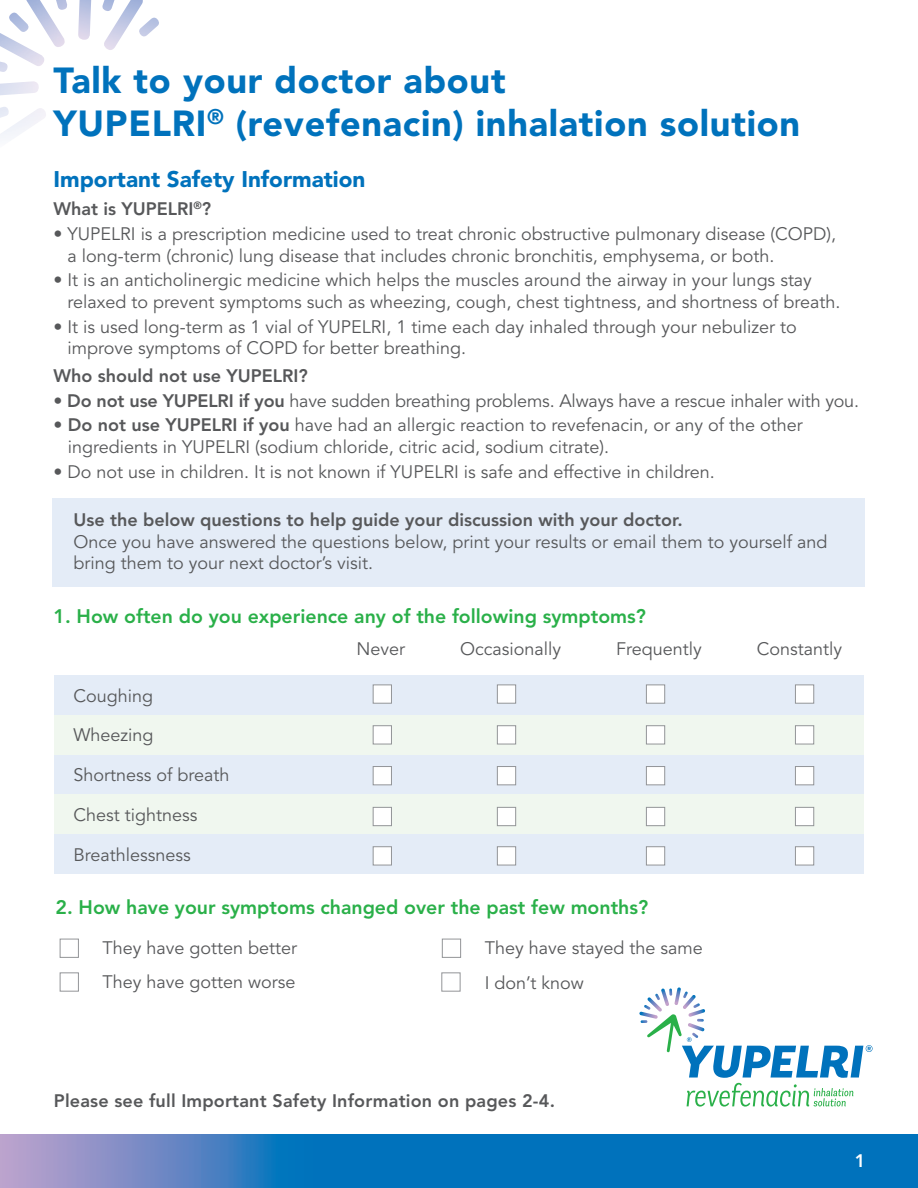
<style>
.page{position:relative;width:918px;height:1188px;background:#fff}
.page>*{position:absolute;margin:0;border:0;box-sizing:border-box;transform-origin:0 0}
.t1{font:900 36px/43.2px "Avenir LT Std";letter-spacing:.02em;color:#0072bc}
.t2{font:900 22.5px "Avenir LT Std";color:#0072bc}
.t3{font:800 19.5px "Avenir LT Std";color:#2ab049}
.t4{font:18px/21.6px "Avenir LT Std";color:#57585a}
.t5{font:800 18px "Avenir LT Std";color:#57585a}
.t6{font:800 18px "Avenir LT Std";color:#fff}
.s1{font-weight:800}
</style>
<div class="page">
<div style="left:52px;top:498px;width:814px;height:89px;background:#e4ecf7"></div>
<div style="left:54px;top:675px;width:810px;height:40px;background:#e4ecf7"></div>
<div style="left:54px;top:755px;width:810px;height:39px;background:#e4ecf7"></div>
<div style="left:54px;top:834px;width:810px;height:40px;background:#e4ecf7"></div>
<div style="left:54px;top:715px;width:810px;height:40px;background:#f0f7ef"></div>
<div style="left:54px;top:794px;width:810px;height:40px;background:#f0f7ef"></div>
<svg style="left:0;top:0;width:155px;height:138px"></svg>
<img style="left:137px;top:18px;width:22px;height:18px">
<svg style="left:0;top:1134px;width:918px;height:54px"></svg>
<div style="left:373px;top:685px;width:19px;height:19px;background:#fff;border:1px solid #939598"></div>
<div style="left:646px;top:685px;width:19px;height:19px;background:#fff;border:1px solid #939598"></div>
<div style="left:497px;top:685px;width:19px;height:19px;background:#fff;border:1px solid #939598"></div>
<div style="left:795px;top:685px;width:19px;height:19px;background:#fff;border:1px solid #939598"></div>
<div style="left:373px;top:766px;width:19px;height:19px;background:#fff;border:1px solid #939598"></div>
<div style="left:646px;top:766px;width:19px;height:19px;background:#fff;border:1px solid #939598"></div>
<div style="left:497px;top:766px;width:19px;height:19px;background:#fff;border:1px solid #939598"></div>
<div style="left:795px;top:766px;width:19px;height:19px;background:#fff;border:1px solid #939598"></div>
<div style="left:373px;top:725px;width:19px;height:19px;background:#fff;border:1px solid #939598"></div>
<div style="left:646px;top:725px;width:19px;height:19px;background:#fff;border:1px solid #939598"></div>
<div style="left:497px;top:725px;width:19px;height:19px;background:#fff;border:1px solid #939598"></div>
<div style="left:795px;top:725px;width:19px;height:19px;background:#fff;border:1px solid #939598"></div>
<div style="left:373px;top:807px;width:19px;height:19px;background:#fff;border:1px solid #939598"></div>
<div style="left:646px;top:807px;width:19px;height:19px;background:#fff;border:1px solid #939598"></div>
<div style="left:497px;top:807px;width:19px;height:19px;background:#fff;border:1px solid #939598"></div>
<div style="left:795px;top:807px;width:19px;height:19px;background:#fff;border:1px solid #939598"></div>
<div style="left:373px;top:846px;width:19px;height:19px;background:#fff;border:1px solid #939598"></div>
<div style="left:646px;top:846px;width:19px;height:19px;background:#fff;border:1px solid #939598"></div>
<div style="left:497px;top:846px;width:19px;height:19px;background:#fff;border:1px solid #939598"></div>
<div style="left:795px;top:846px;width:19px;height:19px;background:#fff;border:1px solid #939598"></div>
<div style="left:60px;top:939px;width:19px;height:19px;background:#fff;border:1px solid #939598"></div>
<div style="left:60px;top:972px;width:19px;height:20px;background:#fff;border:1px solid #939598"></div>
<div style="left:442px;top:939px;width:19px;height:19px;background:#fff;border:1px solid #939598"></div>
<div style="left:441px;top:972px;width:19px;height:20px;background:#fff;border:1px solid #939598"></div>
<svg style="left:639px;top:987px;width:234px;height:120px"></svg>
<h1 class="t1" style="left:54px;top:59px;width:748px">Talk to your doctor about<br>YUPELRI<sup>®</sup> (revefenacin) inhalation solution</h1>
<p class="t2" style="left:54px;top:165px;width:313px">Important Safety Information</p>
<p class="t5" style="left:54px;top:198px;width:159px">What is YUPELRI<sup>®</sup>?</p>
<p class="t4" style="left:68px;top:224px;width:770px;text-indent:-14px">• YUPELRI is a prescription medicine used to treat chronic obstructive pulmonary disease (COPD), a long-term (chronic) lung disease that includes chronic bronchitis, emphysema, or both.</p>
<p class="t4" style="left:68px;top:270px;width:775px;text-indent:-14px">• It is an anticholinergic medicine which helps the muscles around the airway in your lungs stay relaxed to prevent symptoms such as wheezing, cough, chest tightness, and shortness of breath.</p>
<p class="t4" style="left:68px;top:316px;width:731px;text-indent:-14px">• It is used long-term as 1 vial of YUPELRI, 1 time each day inhaled through your nebulizer to improve symptoms of COPD for better breathing.</p>
<p class="t5" style="left:54px;top:365px;width:256px">Who should not use YUPELRI?</p>
<p class="t4" style="left:54px;top:390px;width:807px">• <span class="s1">Do not use YUPELRI if you</span> have sudden breathing problems. Always have a rescue inhaler with you.</p>
<p class="t4" style="left:68px;top:415px;width:737px;text-indent:-14px">• <span class="s1">Do not use YUPELRI if you</span> have had an allergic reaction to revefenacin, or any of the other ingredients in YUPELRI (sodium chloride, citric acid, sodium citrate).</p>
<p class="t4" style="left:54px;top:461px;width:663px">• Do not use in children. It is not known if YUPELRI is safe and effective in children.</p>
<p class="t5" style="left:74px;top:509px;width:611px">Use the below questions to help guide your discussion with your doctor.</p>
<p class="t4" style="left:74px;top:531px;width:756px">Once you have answered the questions below, print your results or email them to yourself and bring them to your next doctor’s visit.</p>
<p class="t3" style="left:54px;top:605px;width:594px">1. How often do you experience any of the following symptoms?</p>
<p class="t4" style="left:74px;top:685px;width:81px">Coughing</p>
<p class="t4" style="left:74px;top:725px;width:82px">Wheezing</p>
<p class="t4" style="left:74px;top:765px;width:157px">Shortness of breath</p>
<p class="t4" style="left:74px;top:804px;width:125px">Chest tightness</p>
<p class="t4" style="left:74px;top:844px;width:119px">Breathlessness</p>
<p class="t4" style="left:356px;top:639px;width:50px">Never</p>
<p class="t4" style="left:460px;top:639px;width:103px">Occasionally</p>
<p class="t4" style="left:616px;top:639px;width:87px">Frequently</p>
<p class="t4" style="left:757px;top:639px;width:87px">Constantly</p>
<p class="t3" style="left:56px;top:896px;width:594px">2. How have your symptoms changed over the past few months?</p>
<p class="t4" style="left:103px;top:937px;width:196px">They have gotten better</p>
<p class="t4" style="left:485px;top:937px;width:220px">They have stayed the same</p>
<p class="t4" style="left:103px;top:971px;width:195px">They have gotten worse</p>
<p class="t4" style="left:485px;top:972px;width:101px">I don’t know</p>
<p class="t5" style="left:54px;top:1090px;width:503px">Please see full Important Safety Information on pages 2-4.</p>
<p class="t6" style="left:855px;top:1150px;width:12px">1</p>
</div>
